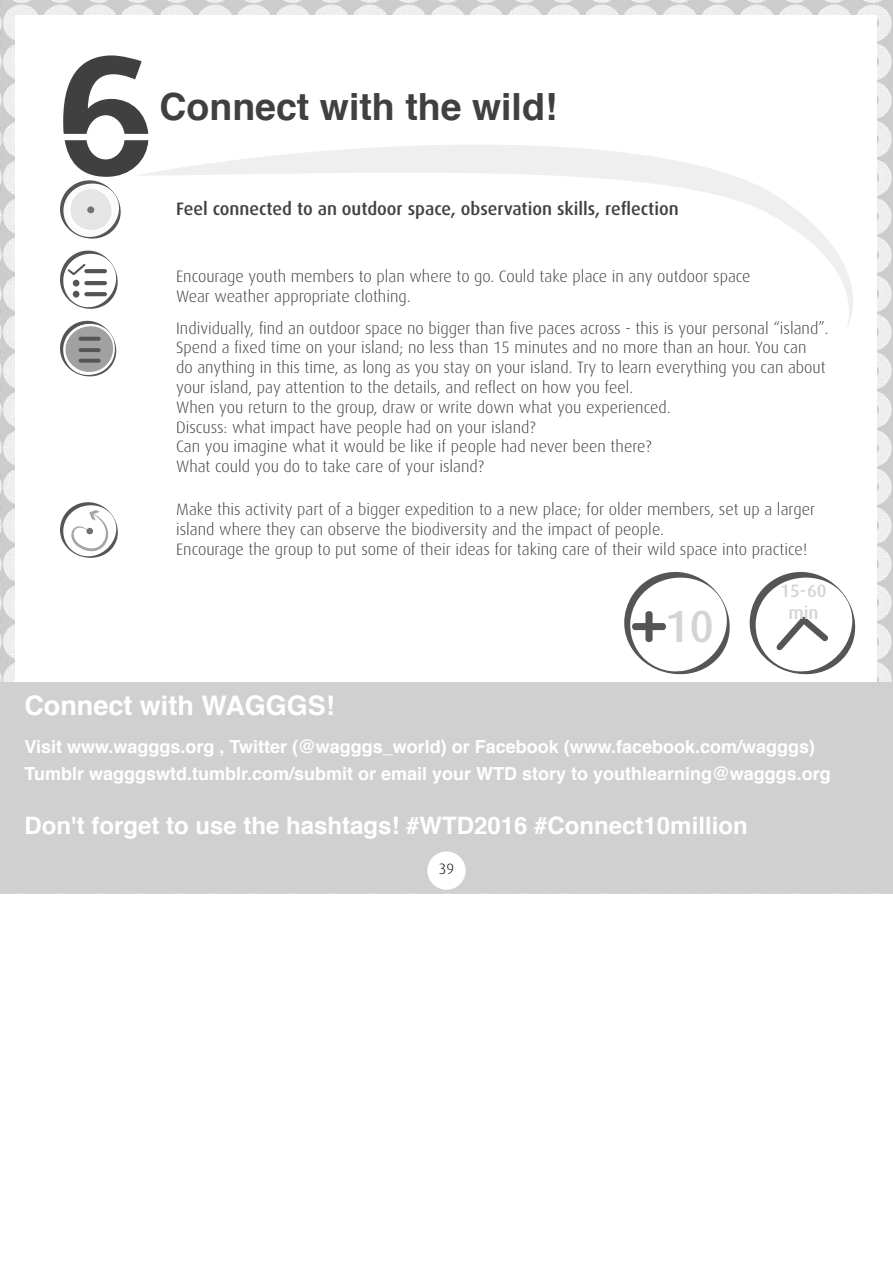
<style>
.page{position:relative;width:893px;height:1263px;background:#fff}
.page>*{position:absolute;margin:0;border:0;box-sizing:border-box;transform-origin:0 0}
.t1{font:700 162px "Stenha";color:#404040}
.t2{font:500 45px "Dax";color:#d4d4d4}
.t3{font:700 37.5px "Helvetica";color:#404040}
.t4{font:700 27px "Helvetica";color:#fff}
.t5{font:700 24px "Helvetica";color:#fff}
.t6{font:700 18px "Helvetica";color:#fff}
.t7{font:500 18px "Dax";color:#404040}
.t8{font:500 18px "Dax";color:#d4d4d4}
.t9{font:300 16.5px/19.8px "Dax";color:#404040}
.t10{font:300 15px "Dax";color:#000}
</style>
<div class="page">
<img style="left:0;top:0;width:893px;height:682px">
<div style="left:16px;top:16px;width:861px;height:703px;background:#fff"></div>
<svg style="left:60px;top:180px;width:61px;height:59px"></svg>
<div style="left:87px;top:206px;width:7px;height:7px;background:#727272;border-radius:50%"></div>
<svg style="left:60px;top:250px;width:58px;height:59px"></svg>
<div style="left:73px;top:291px;width:6px;height:7px;background:#555;border-radius:50%"></div>
<svg style="left:60px;top:320px;width:57px;height:57px"></svg>
<svg style="left:79px;top:337px;width:22px;height:4px"></svg>
<hr style="left:79px;top:348px;width:22px;height:4px;background:#555;border-radius:2px">
<svg style="left:79px;top:359px;width:22px;height:4px"></svg>
<svg style="left:60px;top:502px;width:58px;height:56px"></svg>
<div style="left:86px;top:528px;width:7px;height:6px;background:#727272;border-radius:50%"></div>
<svg style="left:750px;top:572px;width:105px;height:103px"></svg>
<svg style="left:624px;top:572px;width:106px;height:103px"></svg>
<div style="left:632px;top:623px;width:34px;height:7px;background:#555;border-radius:3px"></div>
<div style="left:645px;top:611px;width:8px;height:31px;background:#555;border-radius:3px"></div>
<svg style="left:137px;top:145px;width:716px;height:182px"></svg>
<div style="left:0;top:682px;width:893px;height:211px;background:#d0d0d0"></div>
<div style="left:427px;top:851px;width:39px;height:39px;background:#fff;border-radius:50%"></div>
<p class="t1" style="left:54px;top:20px;width:103px">6</p>
<p class="t3" style="left:159px;top:76px;width:399px">Connect with the wild!</p>
<p class="t7" style="left:176px;top:198px;width:504px">Feel connected to an outdoor space, observation skills, reflection</p>
<p class="t9" style="left:176px;top:267px;width:576px">Encourage youth members to plan where to go. Could take place in any outdoor space</p>
<p class="t9" style="left:176px;top:286px;width:236px">Wear weather appropriate clothing.</p>
<p class="t9" style="left:176px;top:318px;width:654px">Individually, find an outdoor space no bigger than five paces across - this is your personal “island”.</p>
<p class="t9" style="left:176px;top:338px;width:651px">Spend a fixed time on your island; no less than 15 minutes and no more than an hour. You can do anything in this time, as long as you stay on your island. Try to learn everything you can about your island, pay attention to the details, and reflect on how you feel.</p>
<p class="t9" style="left:176px;top:397px;width:496px">When you return to the group, draw or write down what you experienced.</p>
<p class="t9" style="left:176px;top:417px;width:361px">Discuss: what impact have people had on your island?</p>
<p class="t9" style="left:176px;top:437px;width:477px">Can you imagine what it would be like if people had never been there?</p>
<p class="t9" style="left:176px;top:457px;width:309px">What could you do to take care of your island?</p>
<p class="t9" style="left:176px;top:500px;width:640px">Make this activity part of a bigger expedition to a new place; for older members, set up a larger island where they can observe the biodiversity and the impact of people.</p>
<p class="t9" style="left:176px;top:539px;width:633px">Encourage the group to put some of their ideas for taking care of their wild space into practice!</p>
<p class="t8" style="left:780px;top:581px;width:48px">15-60</p>
<p class="t8" style="left:788px;top:603px;width:32px">min</p>
<p class="t2" style="left:665px;top:601px;width:51px">10</p>
<p class="t4" style="left:24px;top:684px;width:312px">Connect with WAGGGS!</p>
<p class="t6" style="left:24px;top:732px;width:792px">Visit www.wagggs.org , Twitter (@wagggs_world) or Facebook (www.facebook.com/wagggs)</p>
<p class="t6" style="left:24px;top:759px;width:808px">Tumblr wagggswtd.tumblr.com/submit or email your WTD story to youthlearning@wagggs.org</p>
<p class="t5" style="left:24px;top:806px;width:725px">Don't forget to use the hashtags! #WTD2016 #Connect10million</p>
<p class="t10" style="left:439px;top:860px;width:17px">39</p>
</div>
